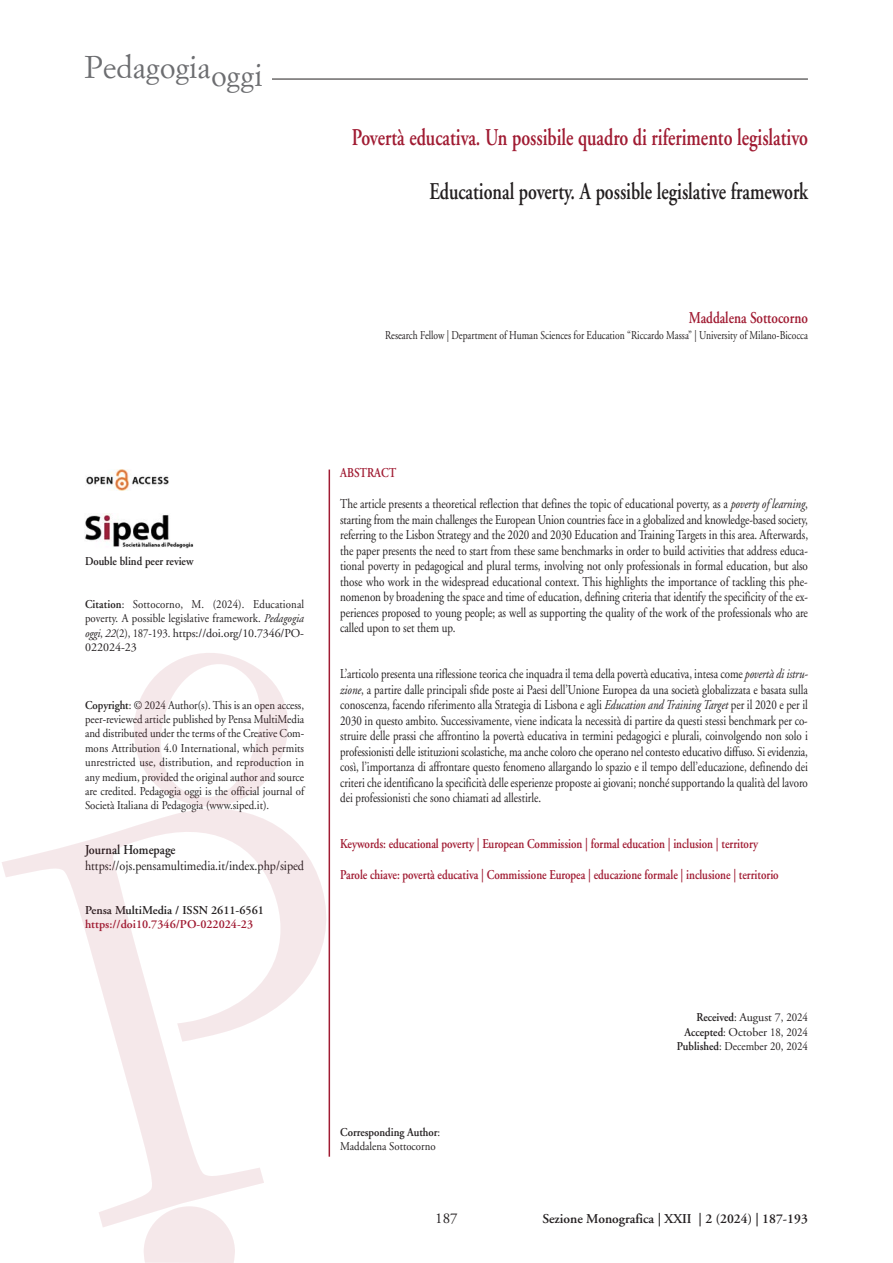
<style>
.page{position:relative;width:893px;height:1263px;background:#fff}
.page>*{position:absolute;margin:0;border:0;box-sizing:border-box;transform-origin:0 0}
.t1{font:31.5px "Simoncini Garamond";color:#6c6d70;scale:.94 1}
.t2{font:600 24px "Adobe Garamond";color:#a01b32;scale:.75 1}
.t3{font:600 24px "Adobe Garamond";color:#231f20;scale:.75 1}
.t4{font:600 16.5px "Adobe Garamond";color:#a01b32;scale:.8 1}
.t5{font:15px "Adobe Garamond";color:#231f20}
.t6{font:13.5px/15.5px "Adobe Garamond";letter-spacing:-.005em;color:#231f20;text-align:justify;scale:.81 1}
.t7{font:13.5px/15.5px "Adobe Garamond";letter-spacing:-.005em;color:#231f20;text-align:justify;scale:.82 1}
.t8{font:600 13.5px "Adobe Garamond";letter-spacing:-.005em;color:#a01b32;scale:.82 1}
.t9{font:13.5px "Adobe Garamond";letter-spacing:-.005em;color:#231f20;scale:.9 1}
.t10{font:600 13.5px "Adobe Garamond";color:#231f20}
.t11{font:600 13.5px "Adobe Garamond";color:#231f20;scale:.9 1}
.t12{font:12px/14.4px "Adobe Garamond";color:#231f20;text-align:justify;scale:.9 1}
.t13{font:12px "Adobe Garamond";color:#231f20;scale:.8 1}
.t14{font:600 12px "Adobe Garamond";color:#a01b32}
.t15{font:600 12px "Adobe Garamond";color:#231f20}
.t16{font:600 12px "Adobe Garamond";color:#231f20;scale:.9 1}
.s1{font-weight:600}
.s2{font-style:italic}
</style>
<div class="page">
<img style="left:86px;top:470px;width:82px;height:21px">
<hr style="left:271px;top:79px;width:537px;height:1px;background:#231f20">
<img style="left:85px;top:513px;width:109px;height:36px">
<hr style="left:329px;top:470px;width:1px;height:687px;background:#a01b32">
<svg style="left:2px;top:795px;width:329px;height:432px"></svg>
<svg style="left:126px;top:653px;width:170px;height:166px"></svg>
<svg style="left:144px;top:1206px;width:91px;height:57px"></svg>
<h1 class="t1" style="left:85px;top:54px;width:190px">Pedagogiaoggi</h1>
<h2 class="t2" style="left:352px;top:124px;width:610px">Povertà educativa. Un possibile quadro di riferimento legislativo</h2>
<h2 class="t3" style="left:429px;top:178px;width:506px">Educational poverty. A possible legislative framework</h2>
<p class="t4" style="left:689px;top:309px;width:151px">Maddalena Sottocorno</p>
<p class="t13" style="left:385px;top:328px;width:530px">Research Fellow | Department of Human Sciences for Education “Riccardo Massa” | University of Milano-Bicocca</p>
<p class="t16" style="left:85px;top:554px;width:122px">Double blind peer review</p>
<p class="t12" style="left:85px;top:597px;width:245px"><span class="s1">Citation</span>: Sottocorno, M. (2024). Educational poverty. A possible legislative framework. <span class="s2">Pedagogia oggi</span>, <span class="s2">22</span>(2), 187-193. https://doi.org/10.7346/PO-022024-23</p>
<p class="t12" style="left:85px;top:698px;width:245px"><span class="s1">Copyright</span>: © 2024 Author(s). This is an open access, peer-reviewed article published by Pensa MultiMedia and distributed under the terms of the Creative Com&shy;mons Attribution 4.0 International, which permits unrestricted use, distribution, and reproduction in any medium, provided the original author and source are credited. Pedagogia oggi is the official journal of Società Italiana di Pedagogia (www.siped.it).</p>
<p class="t11" style="left:85px;top:842px;width:102px">Journal Homepage</p>
<p class="t9" style="left:85px;top:858px;width:245px">https://ojs.pensamultimedia.it/index.php/siped</p>
<p class="t15" style="left:85px;top:903px;width:180px">Pensa MultiMedia / ISSN 2611-6561</p>
<p class="t14" style="left:85px;top:918px;width:170px">https://doi10.7346/PO-022024-23</p>
<p class="t8" style="left:340px;top:466px;width:70px">ABSTRACT</p>
<p class="t7" style="left:340px;top:497px;width:572px">The article presents a theoretical reflection that defines the topic of educational poverty, as a <span class="s2">poverty of learning</span>, starting from the main challenges the European Union countries face in a globalized and knowledge-based society, referring to the Lisbon Strategy and the 2020 and 2030 Education and Training Targets in this area. Afterwards, the paper presents the need to start from these same benchmarks in order to build activities that address educa&shy;tional poverty in pedagogical and plural terms, involving not only professionals in formal education, but also those who work in the widespread educational context. This highlights the importance of tackling this phe&shy;nomenon by broadening the space and time of education, defining criteria that identify the specificity of the ex&shy;periences proposed to young people; as well as supporting the quality of the work of the professionals who are called upon to set them up.</p>
<p class="t6" style="left:340px;top:667px;width:579px">L’articolo presenta una riflessione teorica che inquadra il tema della povertà educativa, intesa come <span class="s2">povertà di istru&shy;zione</span>, a partire dalle principali sfide poste ai Paesi dell’Unione Europea da una società globalizzata e basata sulla conoscenza, facendo riferimento alla Strategia di Lisbona e agli <span class="s2">Education and Training Target</span> per il 2020 e per il 2030 in questo ambito. Successivamente, viene indicata la necessità di partire da questi stessi benchmark per co&shy;struire delle prassi che affrontino la povertà educativa in termini pedagogici e plurali, coinvolgendo non solo i professionisti delle istituzioni scolastiche, ma anche coloro che operano nel contesto educativo diffuso. Si evidenzia, così, l’importanza di affrontare questo fenomeno allargando lo spazio e il tempo dell’educazione, definendo dei criteri che identificano la specificità delle esperienze proposte ai giovani; nonché supportando la qualità del lavoro dei professionisti che sono chiamati ad allestirle.</p>
<p class="t8" style="left:340px;top:837px;width:511px">Keywords: educational poverty | European Commission | formal education | inclusion | territory</p>
<p class="t8" style="left:340px;top:867px;width:536px">Parole chiave: povertà educativa | Commissione Europea | educazione formale | inclusione | territorio</p>
<p class="t12" style="left:340px;top:1125px;width:113px"><span class="s1">Corresponding Author</span>:<br>Maddalena Sottocorno</p>
<p class="t12" style="left:677px;top:1010px;width:147px;text-align:right"><span class="s1">Received</span>: August 7, 2024<br><span class="s1">Accepted</span>: October 18, 2024<br><span class="s1">Published</span>: December 20, 2024</p>
<p class="t5" style="left:435px;top:1210px;width:24px">187</p>
<p class="t10" style="left:542px;top:1211px;width:267px">Sezione Monografica | XXII | 2 (2024) | 187-193</p>
</div>
